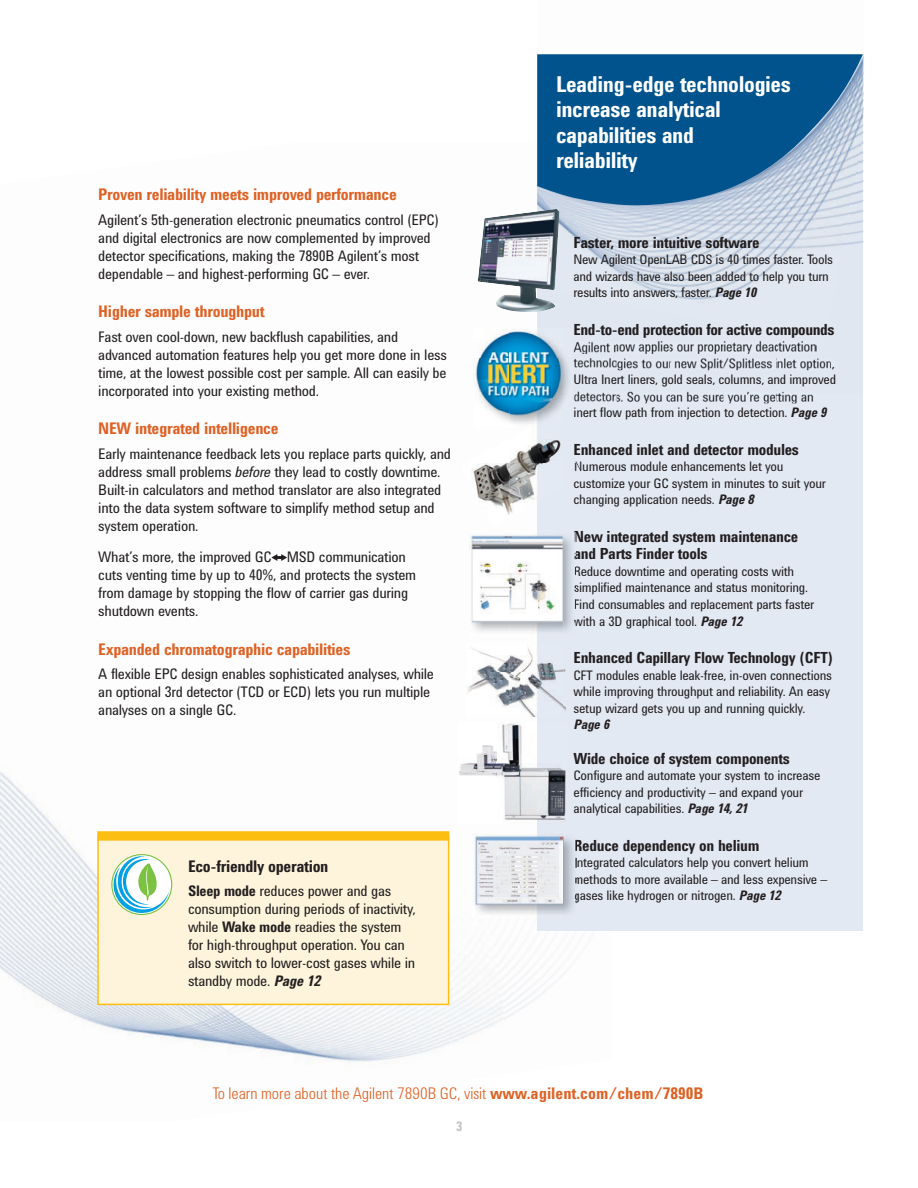
<style>
.page{position:relative;width:918px;height:1188px;background:#fff}
.page>*{position:absolute;margin:0;border:0;box-sizing:border-box;transform-origin:0 0}
.t1{font:700 22.5px/25.5px "Agilent Condensed CFF";letter-spacing:-.02em;color:#fff}
.t2{font:700 16.5px "Agilent Condensed CFF";letter-spacing:-.02em;color:#de6226}
.t3{font:300 16.5px "Agilent Condensed CFF";color:#de6226}
.t4{font:700 16.5px "Agilent Condensed CFF";letter-spacing:-.02em;color:#231f20}
.t5{font:700 15.75px/17.2px "Agilent Condensed CFF";letter-spacing:-.02em;color:#231f20}
.t6{font:15px/18px "Agilent Condensed CFF";letter-spacing:-.02em;color:#231f20}
.t7{font:13.5px/16.5px "Agilent Condensed CFF";letter-spacing:-.02em;color:#231f20}
.t8{font:italic 700 13.5px "Agilent Condensed CFF";color:#231f20}
.t9{font:700 13.5px "Agilent Condensed CFF";color:#c2c3c6}
.s1{font-style:italic}
.s2{font-weight:700}
.s3{font-weight:700;font-style:italic}
</style>
<div class="page">
<img style="left:0;top:771px;width:97px;height:174px">
<img style="left:308px;top:831px;width:182px;height:231px">
<img style="left:477px;top:831px;width:13px;height:2px">
<img style="left:0;top:945px;width:308px;height:111px">
<div style="left:537px;top:54px;width:326px;height:877px;background:#e3e9f3"></div>
<img style="left:587px;top:206px;width:227px;height:84px">
<img style="left:814px;top:206px;width:49px;height:162px">
<img style="left:538px;top:206px;width:49px;height:42px">
<img style="left:537px;top:290px;width:288px;height:68px">
<svg style="left:537px;top:54px;width:326px;height:152px;background:#286c9d"></svg>
<svg style="left:271px;top:554px;width:16px;height:7px"></svg>
<img style="left:478px;top:209px;width:81px;height:103px">
<div style="left:98px;top:836px;width:351px;height:168px;background:#fef4db"></div>
<div style="left:97px;top:836px;width:352px;height:169px;border:2px solid #fdbe12"></div>
<div style="left:98px;top:832px;width:351px;height:8px;background:#fdbe12"></div>
<div style="left:97px;top:831px;width:352px;height:10px;border:2px solid #fdbe12"></div>
<svg style="left:111px;top:854px;width:61px;height:61px"></svg>
<img style="left:459px;top:723px;width:108px;height:98px">
<img style="left:474px;top:329px;width:143px;height:82px">
<img style="left:617px;top:342px;width:199px;height:12px">
<img style="left:617px;top:358px;width:213px;height:45px">
<svg style="left:830px;top:358px;width:4px;height:12px"></svg>
<img style="left:492px;top:411px;width:84px;height:52px">
<img style="left:472px;top:463px;width:72px;height:52px">
<img style="left:574px;top:463px;width:7px;height:9px">
<img style="left:469px;top:533px;width:94px;height:35px">
<img style="left:563px;top:533px;width:13px;height:35px">
<img style="left:471px;top:568px;width:105px;height:52px">
<img style="left:471px;top:620px;width:105px;height:53px">
<img style="left:467px;top:673px;width:99px;height:44px">
<img style="left:472px;top:833px;width:105px;height:85px">
<p class="t2" style="left:98px;top:188px;width:300px">Proven reliability meets improved performance</p>
<p class="t6" style="left:98px;top:212px;width:342px">Agilent’s 5th-generation electronic pneumatics control (EPC) and digital electronics are now complemented by improved detector specifications, making the 7890B Agilent’s most dependable – and highest-performing GC – ever.</p>
<p class="t2" style="left:98px;top:305px;width:168px">Higher sample throughput</p>
<p class="t6" style="left:98px;top:329px;width:350px">Fast oven cool-down, new backflush capabilities, and advanced automation features help you get more done in less time, at the lowest possible cost per sample. All can easily be incorporated into your existing method.</p>
<p class="t2" style="left:98px;top:422px;width:182px">NEW integrated intelligence</p>
<p class="t6" style="left:98px;top:446px;width:354px">Early maintenance feedback lets you replace parts quickly, and address small problems <span class="s1">before</span> they lead to costly downtime.<br>Built-in calculators and method translator are also integrated into the data system software to simplify method setup and system operation.</p>
<p class="t6" style="left:98px;top:549px;width:319px">What’s more, the improved GC MSD communication cuts venting time by up to 40%, and protects the system from damage by stopping the flow of carrier gas during shutdown events.</p>
<p class="t2" style="left:98px;top:643px;width:254px">Expanded chromatographic capabilities</p>
<p class="t6" style="left:98px;top:666px;width:337px">A flexible EPC design enables sophisticated analyses, while an optional 3rd detector (TCD or ECD) lets you run multiple analyses on a single GC.</p>
<p class="t4" style="left:188px;top:860px;width:142px">Eco-friendly operation</p>
<p class="t6" style="left:188px;top:883px;width:229px"><span class="s2">Sleep mode</span> reduces power and gas consumption during periods of inactivity, while <span class="s2">Wake mode</span> readies the system for high-throughput operation. You can also switch to lower-cost gases while in standby mode. <span class="s3">Page 12</span></p>
<h1 class="t1" style="left:556px;top:73px;width:236px">Leading-edge technologies increase analytical capabilities and<br>reliability</h1>
<p class="t5" style="left:574px;top:235px;width:188px">Faster, more intuitive software</p>
<p class="t7" style="left:574px;top:252px;width:261px">New Agilent OpenLAB CDS is 40 times faster. Tools and wizards have also been added to help you turn results into answers, faster. <span class="s3">Page 10</span></p>
<p class="t5" style="left:574px;top:322px;width:262px">End-to-end protection for active compounds</p>
<p class="t7" style="left:574px;top:372px;width:264px">Ultra Inert liners, gold seals, columns, and improved</p>
<p class="t7" style="left:574px;top:405px;width:254px">inert flow path from injection to detection. <span class="s3">Page 9</span></p>
<p class="t5" style="left:574px;top:442px;width:227px">Enhanced inlet and detector modules</p>
<p class="t7" style="left:574px;top:459px;width:254px">Numerous module enhancements let you customize your GC system in minutes to suit your changing application needs. <span class="s3">Page 8</span></p>
<p class="t5" style="left:574px;top:529px;width:226px">New integrated system maintenance and Parts Finder tools</p>
<p class="t7" style="left:574px;top:564px;width:242px">Reduce downtime and operating costs with simplified maintenance and status monitoring.<br>Find consumables and replacement parts faster with a 3D graphical tool. <span class="s3">Page 12</span></p>
<p class="t5" style="left:574px;top:650px;width:261px">Enhanced Capillary Flow Technology (CFT)</p>
<p class="t7" style="left:574px;top:668px;width:260px">CFT modules enable leak-free, in-oven connections while improving throughput and reliability. An easy setup wizard gets you up and running quickly.</p>
<p class="t8" style="left:574px;top:720px;width:37px">Page 6</p>
<p class="t5" style="left:574px;top:751px;width:218px">Wide choice of system components</p>
<p class="t7" style="left:574px;top:768px;width:248px">Configure and automate your system to increase efficiency and productivity – and expand your analytical capabilities. <span class="s3">Page 14, 21</span></p>
<p class="t5" style="left:574px;top:838px;width:187px">Reduce dependency on helium</p>
<p class="t7" style="left:574px;top:855px;width:255px">Integrated calculators help you convert helium methods to more available – and less expensive – gases like hydrogen or nitrogen. <span class="s3">Page 12</span></p>
<p class="t3" style="left:213px;top:1087px;width:492px">To learn more about the Agilent 7890B GC, visit <span class="s2">www.agilent.com/chem/7890B</span></p>
<p class="t9" style="left:456px;top:1121px;width:8px">3</p>
</div>
